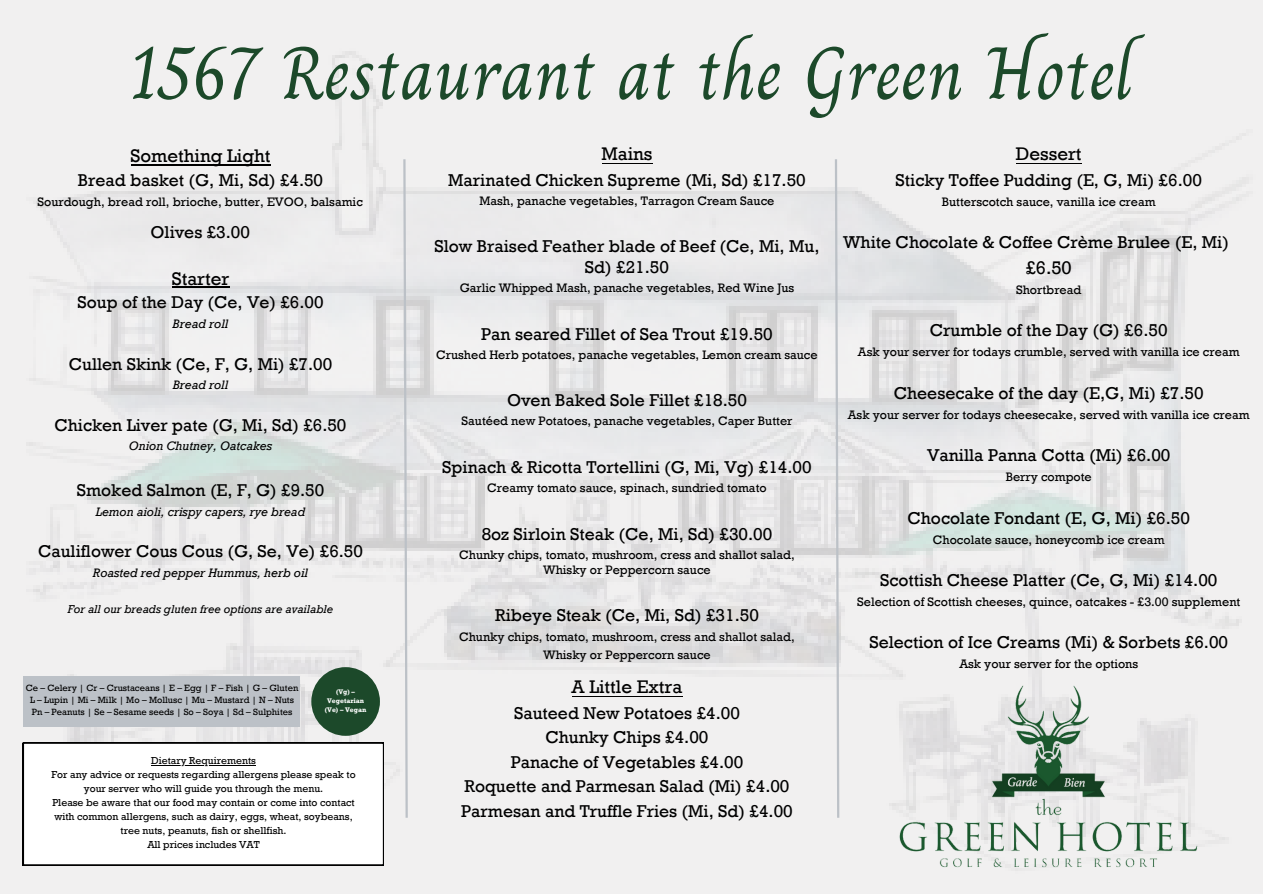
<style>
.page{position:relative;width:1263px;height:894px;background:#fff}
.page>*{position:absolute;margin:0;border:0;box-sizing:border-box;transform-origin:0 0}
.t1{font:74.4px "Charm";color:#1c492a}
.t2{font:18.75px "Rockwell";color:#000}
.t3{font:17.55px/24.5px "Rockwell";color:#000;text-align:center}
.t4{font:12.6px/15.1px "Rockwell";color:#000;text-align:center}
.t5{font:italic 12.6px "Rockwell";color:#000}
.t6{font:12.6px "Rockwell Std";color:#000}
.t7{font:italic 11.7px "Rockwell";color:#000}
.t8{font:10.35px/14px "Rockwell Std";color:#000;text-align:center}
.t9{font:9.3px/12.5px "Rockwell Std";color:#000;text-align:center}
.t10{font:700 6.9px/9px "Rockwell Std";color:#fff;text-align:center}
.s1{font-family:"Rockwell Std"}
</style>
<div class="page">
<div style="left:0;top:0;width:1263px;height:893px;background:#f1f0f0"></div>
<img style="left:22px;top:51px;width:1220px;height:815px">
<svg style="left:402px;top:157px;width:7px;height:662px"></svg>
<svg style="left:834px;top:157px;width:6px;height:662px"></svg>
<div style="left:23px;top:742px;width:361px;height:123px;background:#fff"></div>
<hr style="left:151px;top:764px;width:105px;height:1px;background:#000">
<img style="left:889px;top:675px;width:319px;height:193px">
<div style="left:311px;top:667px;width:69px;height:68px;background:#1c492a;border-radius:50%"></div>
<div style="left:23px;top:675px;width:276px;height:51px;background:#bcc1c7"></div>
<hr style="left:602px;top:162px;width:50px;height:1px;background:#000">
<hr style="left:572px;top:695px;width:110px;height:1px;background:#000">
<hr style="left:131px;top:164px;width:139px;height:1px;background:#000">
<hr style="left:172px;top:286px;width:57px;height:2px;background:#000">
<hr style="left:1016px;top:163px;width:65px;height:1px;background:#000">
<h1 class="t1" style="left:129px;top:16px;width:1006px">1567 Restaurant at the Green Hotel</h1>
<p class="t2" style="left:601px;top:143px;width:53px">Mains</p>
<p class="t3" style="left:448px;top:168px;width:359px">Marinated Chicken Supreme (Mi, Sd) £17.50</p>
<p class="t4" style="left:479px;top:193px;width:296px">Mash, panache vegetables, Tarragon Cream Sauce</p>
<p class="t3" style="left:434px;top:236px;width:387px;line-height:21.1px">Slow Braised Feather blade of Beef (Ce, Mi, Mu,<br>Sd) £21.50</p>
<p class="t4" style="left:460px;top:280px;width:336px">Garlic Whipped Mash, panache vegetables, Red Wine Jus</p>
<p class="t3" style="left:481px;top:322px;width:293px">Pan seared Fillet of Sea Trout £19.50</p>
<p class="t4" style="left:436px;top:347px;width:383px">Crushed Herb potatoes, panache vegetables, Lemon cream sauce</p>
<p class="t3" style="left:507px;top:388px;width:241px">Oven Baked Sole Fillet £18.50</p>
<p class="t4" style="left:461px;top:413px;width:332px">Sautéed new Potatoes, panache vegetables, Caper Butter</p>
<p class="t3" style="left:442px;top:454px;width:371px">Spinach &amp; Ricotta Tortellini (G, Mi, Vg) £14.00</p>
<p class="t4" style="left:487px;top:480px;width:281px">Creamy tomato sauce, spinach, sundried tomato</p>
<p class="t3" style="left:482px;top:521px;width:292px">8oz Sirloin Steak (Ce, Mi, Sd) £30.00</p>
<p class="t4" style="left:459px;top:547px;width:337px">Chunky chips, tomato, mushroom, cress and shallot salad,<br>Whisky or Peppercorn sauce</p>
<p class="t3" style="left:495px;top:603px;width:265px">Ribeye Steak (Ce, Mi, Sd) £31.50</p>
<p class="t4" style="left:459px;top:628px;width:337px;line-height:17.5px">Chunky chips, tomato, mushroom, cress and shallot salad,<br>Whisky or Peppercorn sauce</p>
<p class="t2" style="left:572px;top:676px;width:112px">A Little Extra</p>
<p class="t3" style="left:461px;top:700px;width:333px">Sauteed New Potatoes £4.00<br>Chunky Chips £4.00<br>Panache of Vegetables £4.00<br>Roquette and Parmesan Salad (Mi) £4.00<br>Parmesan and Truffle Fries (Mi, Sd) £4.00</p>
<p class="t2" style="left:1016px;top:143px;width:67px">Dessert</p>
<p class="t3" style="left:896px;top:168px;width:308px">Sticky Toffee Pudding (E, G, Mi) £6.00</p>
<p class="t4" style="left:942px;top:194px;width:215px">Butterscotch sauce, vanilla ice cream</p>
<p class="t3" style="left:843px;top:230px;width:387px">White Chocolate &amp; Coffee Crème Brulee (E, Mi)</p>
<p class="t2" style="left:1026px;top:256px;width:48px">£6.50</p>
<p class="t4" style="left:1016px;top:282px;width:67px">Shortbread</p>
<p class="t3" style="left:930px;top:318px;width:239px">Crumble of the Day (G) £6.50</p>
<p class="t4" style="left:858px;top:344px;width:383px">Ask your server for todays crumble, served with vanilla ice cream</p>
<p class="t3" style="left:894px;top:381px;width:311px">Cheesecake of the day (E,G, Mi) £7.50</p>
<p class="t4" style="left:848px;top:407px;width:403px">Ask your server for todays cheesecake, served with vanilla ice cream</p>
<p class="t3" style="left:927px;top:443px;width:245px">Vanilla Panna Cotta (Mi) £6.00</p>
<p class="t4" style="left:1006px;top:469px;width:88px">Berry compote</p>
<p class="t3" style="left:907px;top:506px;width:284px">Chocolate Fondant (E, G, Mi) £6.50</p>
<p class="t4" style="left:933px;top:532px;width:233px">Chocolate sauce, honeycomb ice cream</p>
<p class="t3" style="left:880px;top:568px;width:339px">Scottish Cheese Platter (Ce, G, Mi) £14.00</p>
<p class="t4" style="left:857px;top:594px;width:385px">Selection of Scottish cheeses, quince, oatcakes - £3.00 supplement</p>
<p class="t3" style="left:869px;top:630px;width:360px">Selection of Ice Creams (Mi) &amp; So<span class="s1">rbets £6.00</span></p>
<p class="t6" style="left:959px;top:658px;width:180px">Ask your server for the options</p>
<p class="t2" style="left:131px;top:145px;width:142px">Something Light</p>
<p class="t3" style="left:78px;top:168px;width:247px">Bread basket (G, Mi, Sd) £4.50</p>
<p class="t4" style="left:38px;top:194px;width:327px">Sourdough, bread roll, brioche, butter, EVOO, balsamic</p>
<p class="t3" style="left:150px;top:220px;width:101px">Olives £3.00</p>
<p class="t2" style="left:172px;top:267px;width:59px">Starter</p>
<p class="t3" style="left:78px;top:289px;width:247px">Soup of the Day (Ce, Ve) £6.00</p>
<p class="t5" style="left:173px;top:316px;width:57px">Bread roll</p>
<p class="t3" style="left:69px;top:352px;width:265px">Cullen Skink (Ce, F, G, Mi) £7.00</p>
<p class="t5" style="left:173px;top:377px;width:57px">Bread roll</p>
<p class="t3" style="left:55px;top:413px;width:293px">Chicken Liver pate (G, Mi, Sd) £6.50</p>
<p class="t5" style="left:129px;top:439px;width:145px">Onion Chutney, Oatcakes</p>
<p class="t3" style="left:77px;top:478px;width:249px">Smoked Salmon (E, F, G) £9.50</p>
<p class="t5" style="left:96px;top:504px;width:211px">Lemon aioli, crispy capers, rye bread</p>
<p class="t3" style="left:38px;top:539px;width:326px">Cauliflower Cous Cous (G, Se, Ve) £6.50</p>
<p class="t5" style="left:93px;top:565px;width:217px">Roasted red pepper Hummus, herb oil</p>
<p class="t7" style="left:68px;top:602px;width:267px">For all our breads gluten free options are available</p>
<p class="t9" style="left:26px;top:682px;width:274px">Ce – Celery | Cr – Crustaceans | E – Egg | F – Fish | G – Gluten<br>L – Lupin | Mi – Milk | Mo – Mollusc | Mu – Mustard | N – Nuts<br>Pn – Peanuts | Se – Sesame seeds | So – Soya | Sd – Sulphites</p>
<p class="t10" style="left:325px;top:688px;width:43px">(Vg) –<br>Vegetarian (Ve) – Vegan</p>
<p class="t8" style="left:51px;top:755px;width:306px">Dietary Requirements<br>For any advice or requests regarding allergens please speak to your server who will guide you through the menu.<br>Please be aware that our food may contain or come into contact with common allergens, such as dairy, eggs, wheat, soybeans, tree nuts, peanuts, fish or shellfish.<br>All prices includes VAT</p>
</div>
